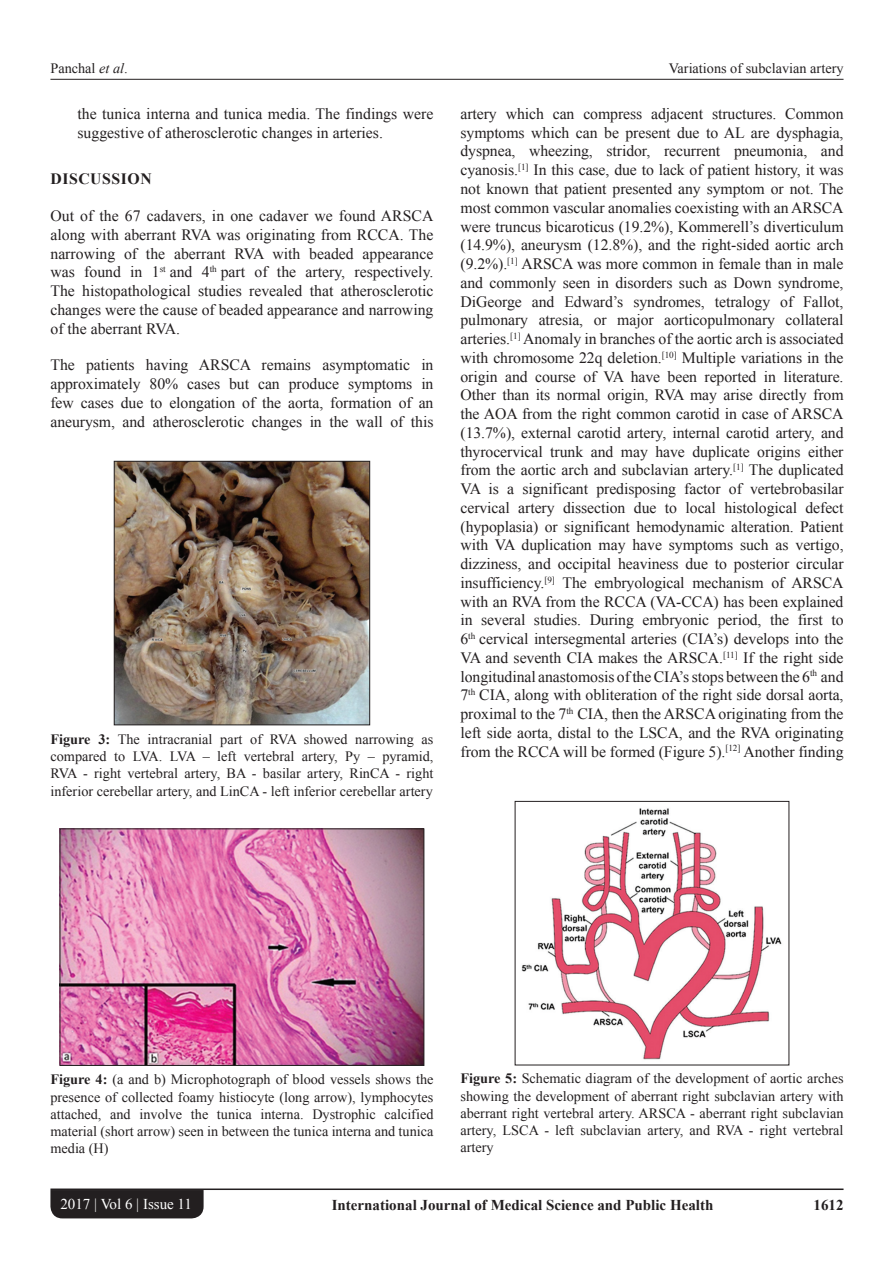
<style>
.page{position:relative;width:894px;height:1263px;background:#fff}
.page>*{position:absolute;margin:0;border:0;box-sizing:border-box;transform-origin:0 0}
.TX{font:15.75px/18.8px "Times New Roman";letter-spacing:-.005em;color:#231f20;text-align:justify}
.LL{font:15.75px/18.8px "Times New Roman";color:#231f20}
.t1{font:700 15.75px "Times New Roman";letter-spacing:.035em;color:#231f20}
.t2{font:700 15px "Times New Roman";color:#231f20}
.t3{font:15px "Times New Roman";color:#fff}
.FGC{font:14.25px/17.2px "Times New Roman";color:#231f20;text-align:justify}
.s1{font-style:italic}
.s2{font-weight:700}
</style>
<div class="page">
<hr style="left:50px;top:79px;width:793px;height:1px;background:#231f20">
<hr style="left:50px;top:1188px;width:793px;height:2px;background:#231f20">
<div style="left:50px;top:1190px;width:153px;height:28px;background:#231f20"></div>
<img style="left:116px;top:463px;width:252px;height:260px">
<div style="left:114px;top:461px;width:256px;height:264px;border:1px solid #231f20"></div>
<img style="left:62px;top:830px;width:360px;height:233px">
<div style="left:60px;top:828px;width:364px;height:237px;border:1px solid #231f20"></div>
<img style="left:521px;top:808px;width:261px;height:252px">
<p class="FGC" style="left:50px;top:59px;width:79px">Panchal <span class="s1">et al</span>.</p>
<p class="FGC" style="left:668px;top:59px;width:176px">Variations of subclavian artery</p>
<p class="LL" style="left:77px;top:104px;width:357px">the tunica interna and tunica media. The findings were suggestive of atherosclerotic changes in arteries.</p>
<h1 class="t1" style="left:50px;top:168px;width:103px">DISCUSSION</h1>
<p class="TX" style="left:50px;top:206px;width:384px">Out of the 67 cadavers, in one cadaver we found ARSCA along with aberrant RVA was originating from RCCA. The narrowing of the aberrant RVA with beaded appearance was found in 1<sup>st</sup> and 4<sup>th</sup> part of the artery, respectively.<br>The histopathological studies revealed that atherosclerotic changes were the cause of beaded appearance and narrowing of the aberrant RVA.</p>
<p class="TX" style="left:50px;top:355px;width:384px">The patients having ARSCA remains asymptomatic in approximately 80% cases but can produce symptoms in few cases due to elongation of the aorta, formation of an aneurysm, and atherosclerotic changes in the wall of this</p>
<p class="FGC" style="left:50px;top:730px;width:384px"><span class="s2">Figure 3:</span> The intracranial part of RVA showed narrowing as compared to LVA. LVA – left vertebral artery, Py – pyramid, RVA - right vertebral artery, BA - basilar artery, RinCA - right inferior cerebellar artery, and LinCA - left inferior cerebellar artery</p>
<p class="TX" style="left:460px;top:104px;width:384px">artery which can compress adjacent structures. Common symptoms which can be present due to AL are dysphagia, dyspnea, wheezing, stridor, recurrent pneumonia, and cyanosis.<sup>[1]</sup> In this case, due to lack of patient history, it was not known that patient presented any symptom or not. The most common vascular anomalies coexisting with an ARSCA were truncus bicaroticus (19.2%), Kommerell’s diverticulum (14.9%), aneurysm (12.8%), and the right-sided aortic arch (9.2%).<sup>[1]</sup> ARSCA was more common in female than in male and commonly seen in disorders such as Down syndrome, DiGeorge and Edward’s syndromes, tetralogy of Fallot, pulmonary atresia, or major aorticopulmonary collateral arteries.<sup>[1]</sup> Anomaly in branches of the aortic arch is associated with chromosome 22q deletion.<sup>[10]</sup> Multiple variations in the origin and course of VA have been reported in literature.<br>Other than its normal origin, RVA may arise directly from the AOA from the right common carotid in case of ARSCA (13.7%), external carotid artery, internal carotid artery, and thyrocervical trunk and may have duplicate origins either from the aortic arch and subclavian artery.<sup>[1]</sup> The duplicated VA is a significant predisposing factor of vertebrobasilar cervical artery dissection due to local histological defect (hypoplasia) or significant hemodynamic alteration. Patient with VA duplication may have symptoms such as vertigo, dizziness, and occipital heaviness due to posterior circular insufficiency.<sup>[9]</sup> The embryological mechanism of ARSCA with an RVA from the RCCA (VA-CCA) has been explained in several studies. During embryonic period, the first to 6<sup>th</sup> cervical intersegmental arteries (CIA’s) develops into the VA and seventh CIA makes the ARSCA.<sup>[11]</sup> If the right side longitudinal anastomosis of the CIA’s stops between the 6<sup>th</sup> and 7<sup>th</sup> CIA, along with obliteration of the right side dorsal aorta, proximal to the 7<sup>th</sup> CIA, then the ARSCA originating from the left side aorta, distal to the LSCA, and the RVA originating from the RCCA will be formed (Figure 5).<sup>[12]</sup> Another finding</p>
<p class="FGC" style="left:50px;top:1070px;width:384px"><span class="s2">Figure 4:</span> (a and b) Microphotograph of blood vessels shows the presence of collected foamy histiocyte (long arrow), lymphocytes attached, and involve the tunica interna. Dystrophic calcified material (short arrow) seen in between the tunica interna and tunica media (H)</p>
<p class="FGC" style="left:460px;top:1069px;width:384px"><span class="s2">Figure 5:</span> Schematic diagram of the development of aortic arches showing the development of aberrant right subclavian artery with aberrant right vertebral artery. ARSCA - aberrant right subclavian artery, LSCA - left subclavian artery, and RVA - right vertebral artery</p>
<p class="t3" style="left:60px;top:1193px;width:133px">2017 | Vol 6 | Issue 11</p>
<p class="t2" style="left:331px;top:1194px;width:383px">International Journal of Medical Science and Public Health</p>
<p class="t2" style="left:813px;top:1194px;width:31px">1612</p>
</div>
